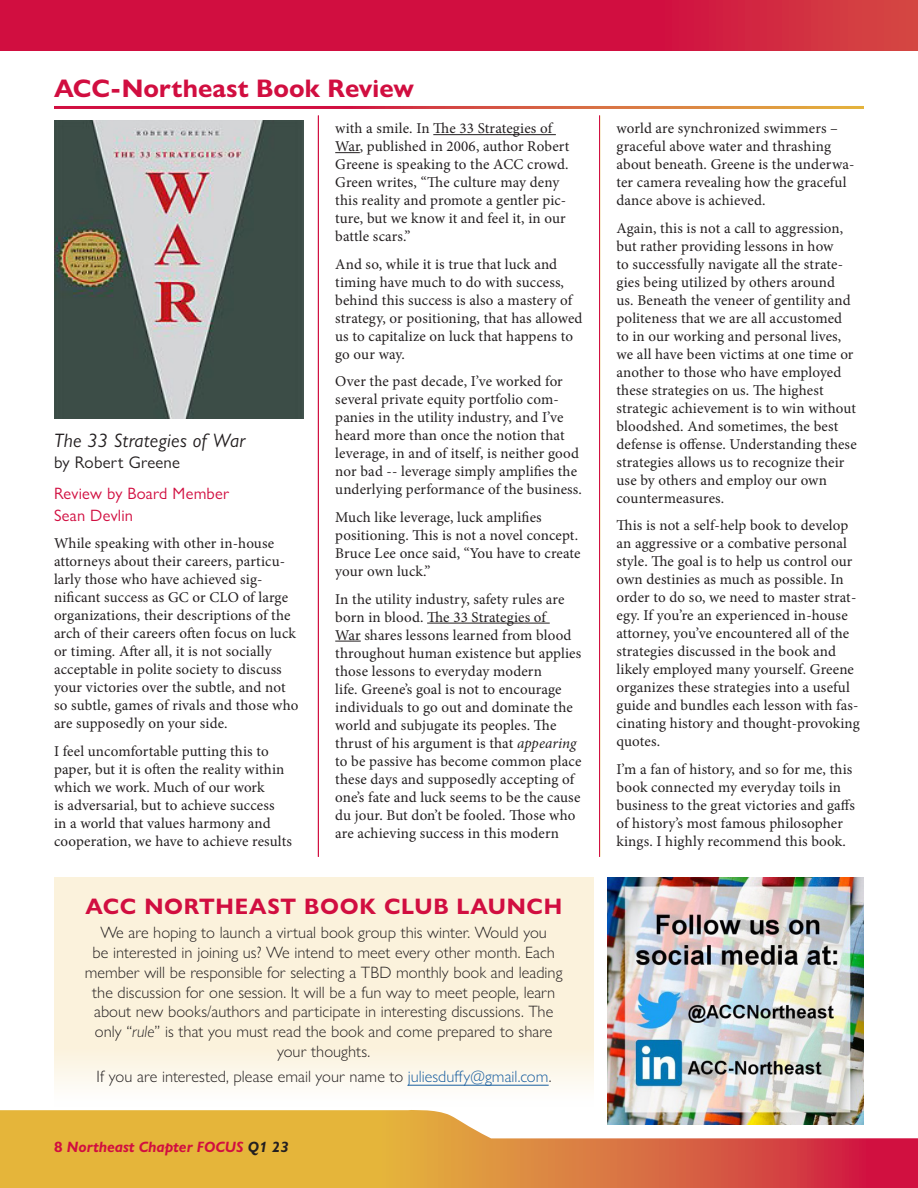
<style>
.page{position:relative;width:918px;height:1188px;background:#fff}
.page>*{position:absolute;margin:0;border:0;box-sizing:border-box;transform-origin:0 0}
.Headline_with_rule{font:700 25.5px "Gill Sans Nova";color:#d10e40}
.Subhead{font:700 22.5px "Gill Sans Nova";letter-spacing:.03em;color:#d10e40}
.body_type{font:italic 19.5px "Gill Sans Nova";letter-spacing:.015em;color:#231f20}
.body_type-2{font:16.8px "Gill Sans Nova";letter-spacing:.015em;color:#231f20}
.Subhead-2{font:300 16.5px/19.8px "Gill Sans Nova";color:#231f20;text-align:center}
.body_type-3{font:16.5px/21.3px "Gill Sans Nova";letter-spacing:.015em;color:#d10e40}
.body_type-4{font:15px/18px "Minion Pro";letter-spacing:.01em;color:#231f20}
.t1{font:italic 700 15px "Gill Sans Nova";color:#d10e40}
.s1{font-style:italic}
.s2{color:#175d9e}
.s3{font-style:normal}
.s4{color:#231f20}
</style>
<div class="page">
<hr style="left:433px;top:134px;width:123px;height:1px;background:#231f20">
<svg style="left:335px;top:152px;width:25px;height:1px"></svg>
<hr style="left:427px;top:623px;width:123px;height:1px;background:#231f20">
<svg style="left:335px;top:641px;width:26px;height:1px"></svg>
<img style="left:54px;top:121px;width:249px;height:297px">
<svg style="left:54px;top:878px;width:540px;height:209px;background:#fbf2de"></svg>
<hr style="left:408px;top:1085px;width:141px;height:1px;background:#175d9e">
<img style="left:608px;top:878px;width:256px;height:230px">
<svg style="left:0;top:0;width:918px;height:50px;background:#d11640"></svg>
<svg style="left:0;top:1108px;width:918px;height:80px;background:#e0a15c"></svg>
<p class="Headline_with_rule" style="left:54px;top:73px;width:361px">ACC-Northeast Book Review</p>
<p class="body_type" style="left:54px;top:428px;width:193px">The 33 Strategies of War</p>
<p class="body_type-2" style="left:54px;top:452px;width:128px">by Robert Greene</p>
<p class="body_type-3" style="left:54px;top:483px;width:177px">Review by Board Member<br>Sean Devlin</p>
<p class="body_type-4" style="left:54px;top:535px;width:246px">While speaking with other in-house attorneys about their careers, particu&shy;larly those who have achieved sig&shy;nificant success as GC or CLO of large organizations, their descriptions of the arch of their careers often focus on luck or timing. After all, it is not socially acceptable in polite society to discuss your victories over the subtle, and not so subtle, games of rivals and those who are supposedly on your side.</p>
<p class="body_type-4" style="left:54px;top:742px;width:239px">I feel uncomfortable putting this to paper, but it is often the reality within which we work. Much of our work<br>is adversarial, but to achieve success<br>in a world that values harmony and cooperation, we have to achieve results</p>
<p class="body_type-4" style="left:335px;top:119px;width:236px">with a smile. In The 33 Strategies of War, published in 2006, author Robert Greene is speaking to the ACC crowd.<br>Green writes, “The culture may deny this reality and promote a gentler pic&shy;ture, but we know it and feel it, in our battle scars.”</p>
<p class="body_type-4" style="left:335px;top:255px;width:249px">And so, while it is true that luck and timing have much to do with success, behind this success is also a mastery of strategy, or positioning, that has allowed us to capitalize on luck that happens to go our way.</p>
<p class="body_type-4" style="left:335px;top:373px;width:248px">Over the past decade, I’ve worked for several private equity portfolio com&shy;panies in the utility industry, and I’ve heard more than once the notion that leverage, in and of itself, is neither good nor bad -- leverage simply amplifies the underlying performance of the business.</p>
<p class="body_type-4" style="left:335px;top:508px;width:247px">Much like leverage, luck amplifies positioning. This is not a novel concept.<br>Bruce Lee once said, “You have to create your own luck.”</p>
<p class="body_type-4" style="left:335px;top:590px;width:248px">In the utility industry, safety rules are born in blood. The 33 Strategies of<br>War shares lessons learned from blood throughout human existence but applies those lessons to everyday modern<br>life. Greene’s goal is not to encourage individuals to go out and dominate the world and subjugate its peoples. The thrust of his argument is that <span class="s1">appearing </span>to be passive has become common place these days and supposedly accepting of one’s fate and luck seems to be the cause du jour. But don’t be fooled. Those who are achieving success in this modern</p>
<p class="Subhead" style="left:85px;top:893px;width:478px">ACC NORTHEAST BOOK CLUB LAUNCH</p>
<p class="Subhead-2" style="left:85px;top:923px;width:479px">We are hoping to launch a virtual book group this winter. Would you<br>be interested in joining us? We intend to meet every other month. Each member will be responsible for selecting a TBD monthly book and leading the discussion for one session. It will be a fun way to meet people, learn about new books/authors and participate in interesting discussions. The only “<span class="s1">rule</span>” is that you must read the book and come prepared to share your thoughts.</p>
<p class="Subhead-2" style="left:97px;top:1066px;width:456px">If you are interested, please email your name to <span class="s2">juliesduffy@gmail.com</span>.</p>
<p class="t1" style="left:54px;top:1138px;width:236px"><span class="s3">8</span> Northeast Chapter FOCUS <span class="s4">Q1 23</span></p>
<p class="body_type-4" style="left:616px;top:119px;width:240px">world are synchronized swimmers – graceful above water and thrashing about beneath. Greene is the underwa&shy;ter camera revealing how the graceful dance above is achieved.</p>
<p class="body_type-4" style="left:616px;top:219px;width:242px">Again, this is not a call to aggression, but rather providing lessons in how<br>to successfully navigate all the strate&shy;gies being utilized by others around<br>us. Beneath the veneer of gentility and politeness that we are all accustomed to in our working and personal lives, we all have been victims at one time or another to those who have employed these strategies on us. The highest strategic achievement is to win without bloodshed. And sometimes, the best defense is offense. Understanding these strategies allows us to recognize their use by others and employ our own countermeasures.</p>
<p class="body_type-4" style="left:616px;top:517px;width:245px">This is not a self-help book to develop an aggressive or a combative personal style. The goal is to help us control our own destinies as much as possible. In order to do so, we need to master strat&shy;egy. If you’re an experienced in-house attorney, you’ve encountered all of the strategies discussed in the book and likely employed many yourself. Greene organizes these strategies into a useful guide and bundles each lesson with fas&shy;cinating history and thought-provoking quotes.</p>
<p class="body_type-4" style="left:616px;top:760px;width:240px">I’m a fan of history, and so for me, this book connected my everyday toils in business to the great victories and gaffs of history’s most famous philosopher kings. I highly recommend this book.</p>
</div>
